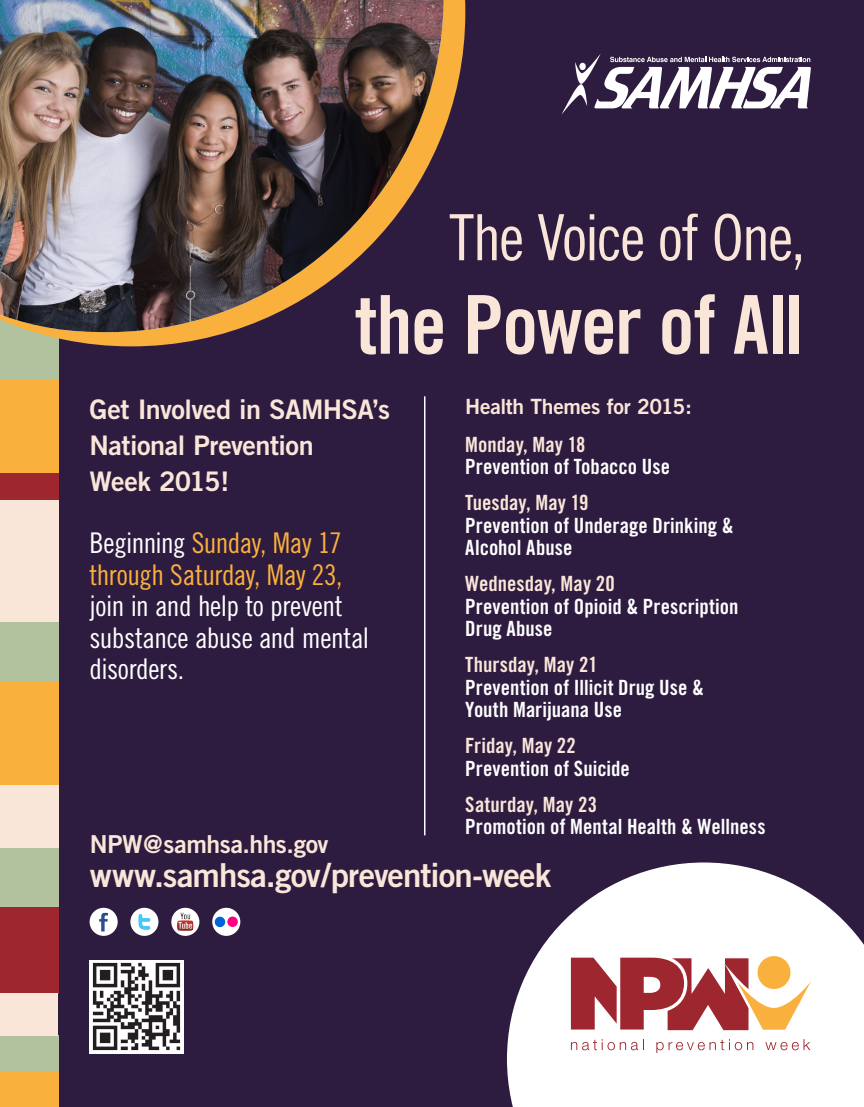
<style>
.page{position:relative;width:864px;height:1107px;background:#2e1c40}
.page>*{position:absolute;margin:0;border:0;box-sizing:border-box;transform-origin:0 0}
.t1{font:81.3px "Trade Gothic Bold Cond Twenty";letter-spacing:-.015em;color:#fae6d9}
.t2{font:63.75px "Trade Gothic Cond Eighteen";letter-spacing:-.03em;color:#fae6d9}
.t3{font:33px "Trade Gothic Bold Two";letter-spacing:-.03em;color:#fae6d9}
.t4{font:28.5px/31.5px "Trade Gothic Cond Eighteen";letter-spacing:-.02em;color:#fff}
.t5{font:27px/36px "Trade Gothic Bold Two";letter-spacing:-.02em;color:#fae6d9}
.t6{font:24.75px "Trade Gothic Bold Two";letter-spacing:-.02em;color:#fae6d9}
.t7{font:21px/22.5px "Trade Gothic Bold Cond Twenty";letter-spacing:.005em;color:#fff}
.t8{font:21px "Trade Gothic Bold Two";letter-spacing:-.015em;color:#fae6d9}
.s1{color:#fae6d9}
.s2{color:#fab03d}
</style>
<div class="page">
<div style="left:0;top:305px;width:59px;height:74px;background:#b3c29e"></div>
<svg style="left:34px;top:0;width:431px;height:346px"></svg>
<div style="left:0;top:1071px;width:59px;height:36px;background:#fab03d"></div>
<div style="left:0;top:622px;width:59px;height:61px;background:#b3c29e"></div>
<div style="left:0;top:1035px;width:59px;height:36px;background:#b3c29e"></div>
<div style="left:0;top:500px;width:59px;height:122px;background:#fae6d9"></div>
<div style="left:0;top:846px;width:59px;height:61px;background:#b3c29e"></div>
<div style="left:0;top:472px;width:59px;height:28px;background:#9e262e"></div>
<div style="left:0;top:683px;width:59px;height:102px;background:#fab03d"></div>
<div style="left:0;top:379px;width:59px;height:93px;background:#fab03d"></div>
<div style="left:0;top:907px;width:59px;height:86px;background:#9e262e"></div>
<svg style="left:507px;top:862px;width:357px;height:245px;fill:#fff"></svg>
<img style="left:0;top:0;width:444px;height:332px">
<div style="left:0;top:993px;width:58px;height:42px;background:#fae6d9"></div>
<div style="left:0;top:785px;width:59px;height:62px;background:#fae6d9"></div>
<svg style="left:571px;top:1039px;width:73px;height:11px"></svg>
<svg style="left:656px;top:1039px;width:97px;height:14px"></svg>
<svg style="left:765px;top:1039px;width:45px;height:11px"></svg>
<svg style="left:571px;top:954px;width:240px;height:76px;background:#cb857d"></svg>
<hr style="left:424px;top:396px;width:1px;height:439px;background:#fff">
<img style="left:90px;top:960px;width:93px;height:93px">
<img style="left:90px;top:908px;width:28px;height:28px">
<img style="left:130px;top:908px;width:29px;height:28px">
<img style="left:171px;top:908px;width:29px;height:28px">
<div style="left:212px;top:908px;width:28px;height:28px;background:#fff;border-radius:50%"></div>
<div style="left:227px;top:917px;width:11px;height:10px;background:#ff0082;border-radius:50%"></div>
<div style="left:215px;top:917px;width:10px;height:10px;background:#0063db;border-radius:50%"></div>
<img style="left:561px;top:84px;width:26px;height:31px">
<img style="left:575px;top:54px;width:26px;height:30px">
<svg style="left:594px;top:57px;width:217px;height:51px"></svg>
<p class="t2" style="left:449px;top:200px;width:358px">The Voice of One,</p>
<p class="t1" style="left:355px;top:275px;width:449px">the Power of All</p>
<p class="t8" style="left:465px;top:394px;width:228px">Health Themes for 2015:</p>
<p class="t7" style="left:465px;top:433px;width:206px"><span class="s1">Monday, May 18<br></span>Prevention of Tobacco Use</p>
<p class="t7" style="left:465px;top:492px;width:270px"><span class="s1">Tuesday, May 19<br></span>Prevention of Underage Drinking &amp;<br>Alcohol Abuse</p>
<p class="t7" style="left:465px;top:573px;width:275px"><span class="s1">Wednesday, May 20<br></span>Prevention of Opioid &amp; Prescription<br>Drug Abuse</p>
<p class="t7" style="left:465px;top:654px;width:240px"><span class="s1">Thursday, May 21<br></span>Prevention of Illicit Drug Use &amp;<br>Youth Marijuana Use</p>
<p class="t7" style="left:465px;top:735px;width:166px"><span class="s1">Friday, May 22<br></span>Prevention of Suicide</p>
<p class="t7" style="left:465px;top:793px;width:302px"><span class="s1">Saturday, May 23<br></span>Promotion of Mental Health &amp; Wellness</p>
<p class="t5" style="left:90px;top:391px;width:302px">Get Involved in SAMHSA’s<br>National Prevention<br>Week 2015!</p>
<p class="t4" style="left:90px;top:527px;width:281px">Beginning <span class="s2">Sunday, May 17 through Saturday, May 23, </span>join in and help to prevent substance abuse and mental disorders.</p>
<p class="t6" style="left:90px;top:828px;width:240px">NPW@samhsa.hhs.gov</p>
<p class="t3" style="left:90px;top:855px;width:463px">www.samhsa.gov/prevention-week</p>
</div>
